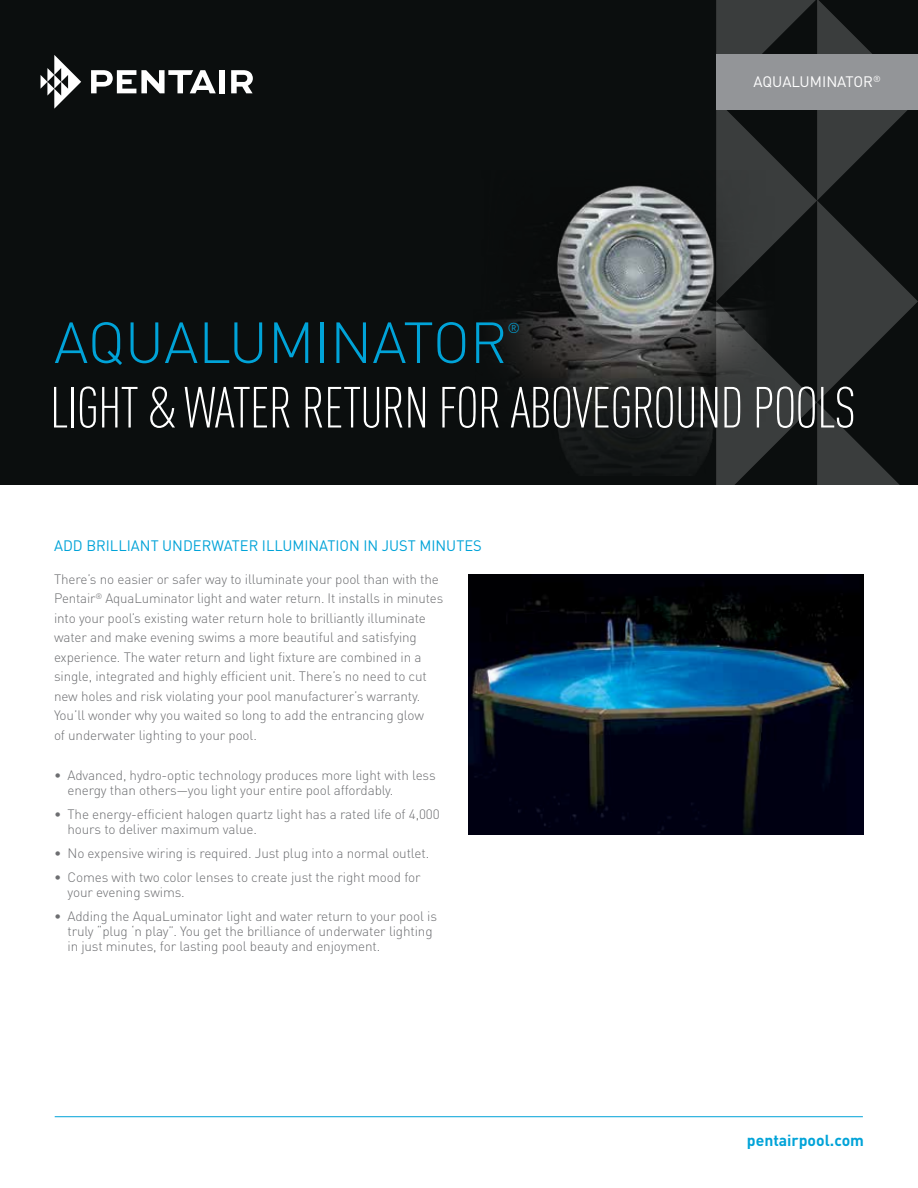
<style>
.page{position:relative;width:918px;height:1188px;background:#fff}
.page>*{position:absolute;margin:0;border:0;box-sizing:border-box;transform-origin:0 0}
.t1{font:300 condensed 57px "DIN Pro";letter-spacing:-.02em;color:#fff}
.t2{font:300 57px "DIN Pro";color:#00a3d8}
.t3{font:700 15.75px "DIN Pro";color:#00a3d8}
.t4{font:15px "DIN Pro";color:#00a3d8}
.t5{font:15px "DIN Pro";color:#fff}
.t6{font:300 14.25px "DIN Pro";color:#00a3d8}
.t7{font:300 13.5px/19.5px "DIN Pro";letter-spacing:-.01em;color:#6d6e71}
.t8{font:8.7px "DIN Pro";color:#fff}
</style>
<div class="page">
<hr style="left:55px;top:1116px;width:808px;height:1px;background:#00a3d8">
<div style="left:0;top:0;width:918px;height:485px;background:#0b0e0e"></div>
<svg style="left:41px;top:55px;width:40px;height:54px"></svg>
<svg style="left:91px;top:70px;width:125px;height:23px"></svg>
<div style="left:220px;top:70px;width:5px;height:23px;background:#fff"></div>
<svg style="left:231px;top:70px;width:22px;height:23px"></svg>
<svg style="left:716px;top:0;width:202px;height:485px"></svg>
<img style="left:468px;top:575px;width:396px;height:259px">
<img style="left:499px;top:171px;width:303px;height:305px">
<div style="left:716px;top:54px;width:202px;height:55px;background:#939598"></div>
<p class="t5" style="left:753px;top:70px;width:66px">AQUALUMIN</p>
<p class="t5" style="left:837px;top:70px;width:19px">ATOR</p>
<p class="t8" style="left:873px;top:72px;width:9px">®</p>
<h1 class="t2" style="left:54px;top:298px;width:455px">AQUALUMINATOR</h1>
<p class="t6" style="left:507px;top:317px;width:14px">®</p>
<h1 class="t1" style="left:50px;top:367px;width:808px">LIGHT &amp; WATER RETURN FOR ABOVEGROUND POOLS</h1>
<p class="t4" style="left:54px;top:534px;width:429px">ADD BRILLIANT UNDERWATER I LLU MINATION IN JUST M INUTES</p>
<p class="t7" style="left:54px;top:568px;width:391px">There’s no easier or safer way to illuminate your pool than with the Pentair<sup>®</sup> AquaLuminator light and water return. It installs in minutes into your pool’s existing water return hole to brilliantly illuminate water and make evening swims a more beautiful and satisfying experience. The water return and light fixture are combined in a single, integrated and highly efficient unit. There’s no need to cut new holes and risk violating your pool manufacturer’s warranty.<br>You’ll wonder why you waited so long to add the entrancing glow<br>of underwater lighting to your pool.</p>
<p class="t7" style="left:68px;top:767px;width:370px;line-height:15px;text-indent:-14px">• Advanced, hydro-optic technology produces more light with less energy than others—you light your entire pool affordably.</p>
<p class="t7" style="left:68px;top:806px;width:374px;line-height:15px;text-indent:-14px">• The energy-efficient halogen quartz light has a rated life of 4,000 hours to deliver maximum value.</p>
<p class="t7" style="left:54px;top:842px;width:377px">• No expensive wiring is required. Just plug into a normal outlet.</p>
<p class="t7" style="left:68px;top:869px;width:355px;line-height:15px;text-indent:-14px">• Comes with two color lenses to create just the right mood for your evening swims.</p>
<p class="t7" style="left:68px;top:908px;width:371px;line-height:15px;text-indent:-14px">• Adding the AquaLuminator light and water return to your pool is truly “plug ‘n play”. You get the brilliance of underwater lighting in just minutes, for lasting pool beauty and enjoyment.</p>
<p class="t3" style="left:747px;top:1127px;width:119px">pentairpool.com</p>
</div>
